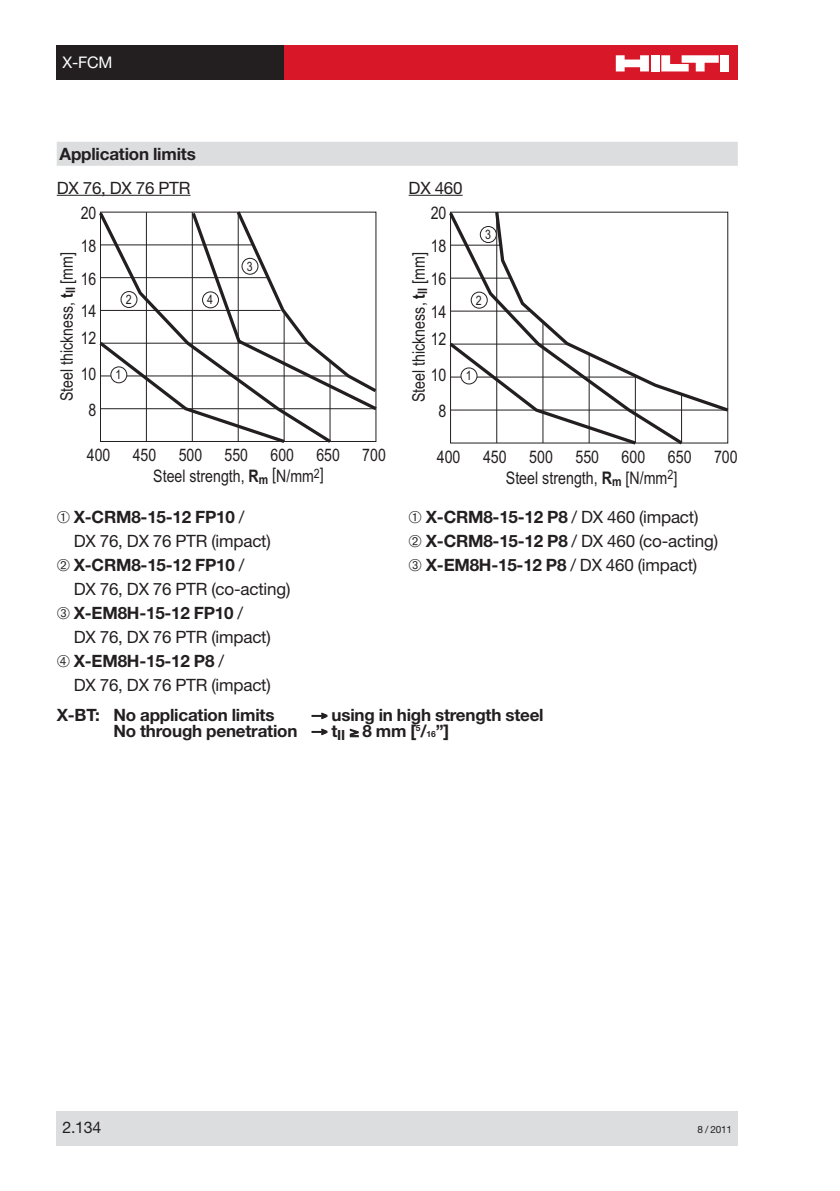
<style>
.page{position:relative;width:840px;height:1191px;background:#fff}
.page>*{position:absolute;margin:0;border:0;box-sizing:border-box;transform-origin:0 0}
.t1{font:17.4px "Arial Narrow";color:#231f20}
.t2{font:17.2px "Arial Narrow";color:#231f20}
.t3{font:17px/24px "Helvetica Neue";letter-spacing:-.01em;color:#231f20}
.t4{font:700 17px/16px "Helvetica Neue";letter-spacing:-.01em;color:#231f20}
.t5{font:16px "Helvetica Neue";color:#fff}
.t6{font:16px "Helvetica Neue";color:#231f20}
.t7{font:13px "Arial Narrow";color:#231f20}
.t8{font:10px "Helvetica Neue";color:#231f20}
.s1{font-weight:700}
.s2{font-weight:400}
.s3{font-size:8.4px}
</style>
<div class="page">
<div style="left:283px;top:45px;width:454px;height:34px;background:#d81729"></div>
<div style="left:650px;top:55px;width:9px;height:16px;background:#fff"></div>
<div style="left:720px;top:55px;width:9px;height:16px;background:#fff"></div>
<svg style="left:615px;top:55px;width:33px;height:16px"></svg>
<svg style="left:661px;top:55px;width:57px;height:16px"></svg>
<div style="left:57px;top:45px;width:226px;height:34px;background:#231f20"></div>
<div style="left:57px;top:1111px;width:680px;height:34px;background:#dcdddf"></div>
<svg style="left:99px;top:211px;width:278px;height:232px"></svg>
<svg style="left:685px;top:211px;width:44px;height:203px"></svg>
<hr style="left:450px;top:410px;width:277px;height:1px;background:#231f20">
<svg style="left:449px;top:211px;width:236px;height:234px"></svg>
<div style="left:471px;top:292px;width:16px;height:16px;background:#fff;border-radius:50%"></div>
<div style="left:470px;top:292px;width:17px;height:16px;border:1px solid #231f20;border-radius:50%"></div>
<div style="left:480px;top:226px;width:16px;height:16px;background:#fff;border-radius:50%"></div>
<div style="left:479px;top:226px;width:17px;height:17px;border:1px solid #231f20;border-radius:50%"></div>
<svg style="left:449px;top:339px;width:190px;height:106px"></svg>
<div style="left:57px;top:142px;width:680px;height:24px;background:#dcdddf"></div>
<hr style="left:57px;top:195px;width:133px;height:1px;background:#231f20">
<hr style="left:408px;top:195px;width:54px;height:1px;background:#231f20">
<p class="t5" style="left:62px;top:57px;width:51px">X-FCM</p>
<p class="t4" style="left:60px;top:148px;width:138px">Application limits</p>
<p class="t3" style="left:57px;top:177px;width:135px">DX 76, DX 76 PTR</p>
<p class="t3" style="left:408px;top:177px;width:55px">DX 460</p>
<p class="t2" style="left:81px;top:203px;width:17px">20</p>
<p class="t1" style="left:430px;top:203px;width:17px">20</p>
<p class="t2" style="left:81px;top:236px;width:17px">18</p>
<p class="t2" style="left:57px;top:401px;width:151px;rotate:-90deg">Steel thickness, <span class="s1">t</span><sub>II</sub> [mm]</p>
<p class="t2" style="left:81px;top:269px;width:17px">16</p>
<p class="t2" style="left:81px;top:301px;width:17px">14</p>
<p class="t2" style="left:81px;top:328px;width:17px">12</p>
<p class="t2" style="left:81px;top:364px;width:17px">10</p>
<p class="t2" style="left:89px;top:400px;width:9px">8</p>
<p class="t7" style="left:126px;top:292px;width:7px">2</p>
<p class="t7" style="left:115px;top:367px;width:7px">1</p>
<p class="t7" style="left:207px;top:292px;width:7px">4</p>
<p class="t7" style="left:246px;top:259px;width:7px">3</p>
<p class="t1" style="left:430px;top:236px;width:17px">18</p>
<p class="t1" style="left:408px;top:402px;width:152px;rotate:-90deg">Steel thickness, <span class="s1">t</span><sub>II</sub> [mm]</p>
<p class="t1" style="left:430px;top:269px;width:17px">16</p>
<p class="t1" style="left:430px;top:302px;width:17px">14</p>
<p class="t1" style="left:430px;top:329px;width:17px">12</p>
<p class="t1" style="left:430px;top:365px;width:17px">10</p>
<p class="t1" style="left:438px;top:401px;width:9px">8</p>
<p class="t7" style="left:484px;top:227px;width:7px">3</p>
<p class="t7" style="left:475px;top:292px;width:7px">2</p>
<p class="t7" style="left:465px;top:368px;width:7px">1</p>
<p class="t2" style="left:87px;top:445px;width:25px">400</p>
<p class="t2" style="left:133px;top:445px;width:25px">450</p>
<p class="t2" style="left:224px;top:445px;width:25px">550</p>
<p class="t2" style="left:316px;top:445px;width:25px">650</p>
<p class="t2" style="left:178px;top:445px;width:25px">500</p>
<p class="t2" style="left:270px;top:445px;width:25px">600</p>
<p class="t2" style="left:362px;top:445px;width:25px">700</p>
<p class="t2" style="left:153px;top:466px;width:172px">Steel strength, <span class="s1">R</span><sub>m</sub> [N/mm<sup>2</sup>]</p>
<p class="t1" style="left:436px;top:446px;width:25px">400</p>
<p class="t1" style="left:529px;top:446px;width:25px">500</p>
<p class="t1" style="left:621px;top:446px;width:25px">600</p>
<p class="t1" style="left:713px;top:446px;width:25px">700</p>
<p class="t1" style="left:482px;top:446px;width:25px">450</p>
<p class="t1" style="left:575px;top:446px;width:25px">550</p>
<p class="t1" style="left:667px;top:446px;width:25px">650</p>
<p class="t1" style="left:505px;top:467px;width:173px">Steel strength, <span class="s1">R</span><sub>m</sub> [N/mm<sup>2</sup>]</p>
<p class="t4" style="left:57px;top:510px;width:189px">➀ X-CRM8-15-12 FP10 <span class="s2">/</span></p>
<p class="t3" style="left:74px;top:530px;width:198px">DX 76, DX 76 PTR (impact)</p>
<p class="t4" style="left:57px;top:558px;width:189px">➁ X-CRM8-15-12 FP10 <span class="s2">/</span></p>
<p class="t3" style="left:74px;top:578px;width:218px">DX 76, DX 76 PTR (co-acting)</p>
<p class="t4" style="left:57px;top:606px;width:188px">➂ X-EM8H-15-12 FP10 <span class="s2">/</span></p>
<p class="t3" style="left:74px;top:626px;width:198px">DX 76, DX 76 PTR (impact)</p>
<p class="t4" style="left:57px;top:654px;width:169px">➃ X-EM8H-15-12 P8 <span class="s2">/</span></p>
<p class="t3" style="left:74px;top:674px;width:198px">DX 76, DX 76 PTR (impact)</p>
<p class="t3" style="left:408px;top:506px;width:311px">➀ <span class="s1">X-CRM8-15-12 P8</span> / DX 460 (impact)<br>➁ <span class="s1">X-CRM8-15-12 P8</span> / DX 460 (co-acting)<br>➂ <span class="s1">X-EM8H-15-12 P8</span> / DX 460 (impact)</p>
<p class="t4" style="left:57px;top:709px;width:219px">X-BT: No application limits</p>
<p class="t4" style="left:113px;top:709px;width:431px;text-indent:197px">→ using in high strength steel<br>No through penetration → t<sub>II</sub> ≥ 8 mm [<sup>5</sup>/<span class="s3">16</span>”]</p>
<p class="t6" style="left:62px;top:1121px;width:40px">2.134</p>
<p class="t8" style="left:697px;top:1125px;width:36px">8 / 2011</p>
</div>
